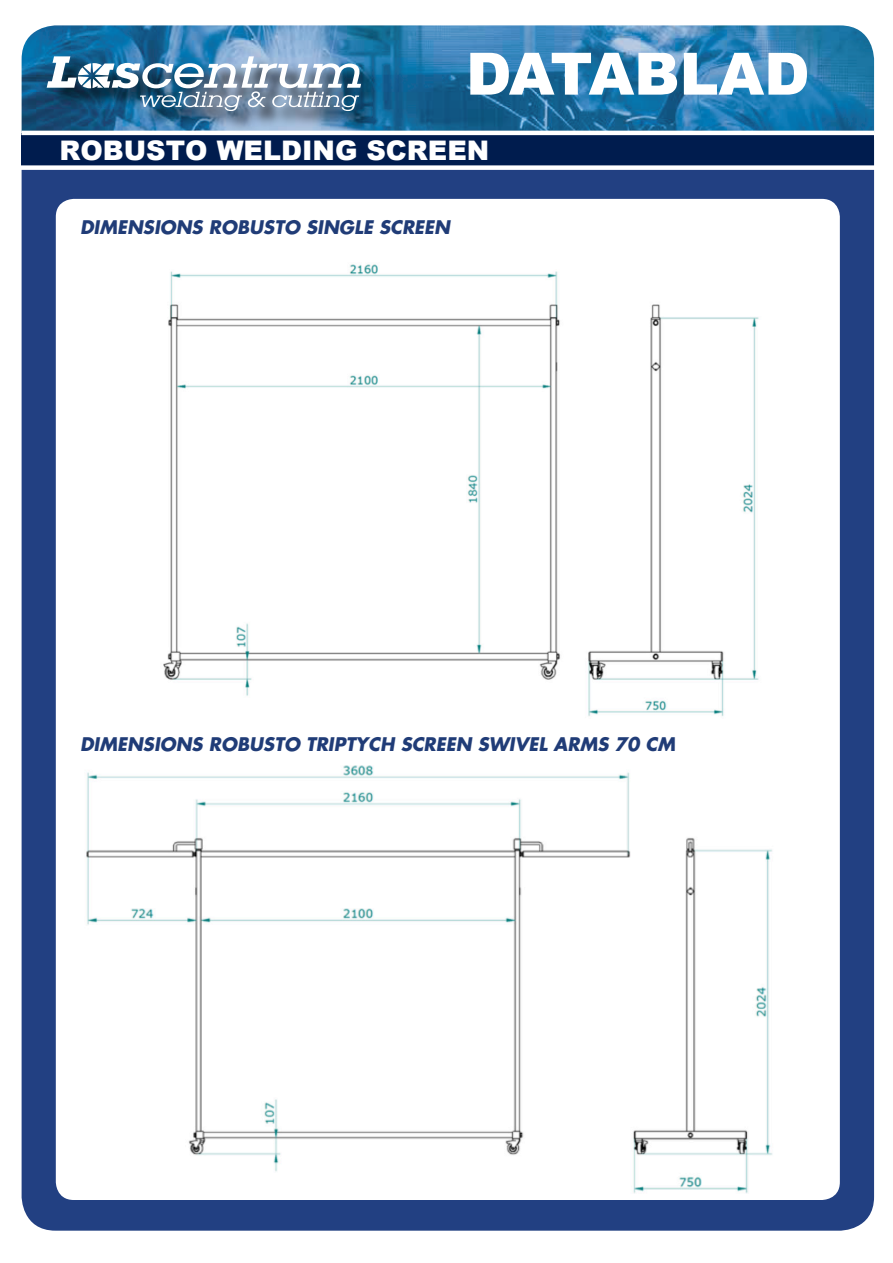
<style>
.page{position:relative;width:893px;height:1263px;background:#fff}
.page>*{position:absolute;margin:0;border:0;box-sizing:border-box;transform-origin:0 0}
.t1{font:900 58.5px "Arial";color:#fff}
.t2{font:900 27px "Arial";color:#fff}
.t3{font:italic 700 18px "Kudos S Si";color:#203c77}
</style>
<div class="page">
<div style="left:22px;top:107px;width:852px;height:1124px;background:#224082;border-radius:34px"></div>
<img style="left:22px;top:25px;width:852px;height:106px">
<div style="left:22px;top:133px;width:852px;height:35px;background:#001c4e"></div>
<div style="left:56px;top:199px;width:784px;height:1001px;background:#fff;border-radius:18px"></div>
<hr style="left:21px;top:131px;width:853px;height:4px;background:#fff">
<div style="left:19px;top:165px;width:859px;height:5px;background:#fff"></div>
<img style="left:43px;top:53px;width:342px;height:78px">
<img style="left:47px;top:56px;width:314px;height:55px">
<img style="left:163px;top:264px;width:596px;height:453px">
<img style="left:86px;top:765px;width:687px;height:429px">
<h1 class="t1" style="left:634px;top:31px;width:219px">SHEET</h1>
<h1 class="t1" style="left:466px;top:31px;width:345px">DATABLAD</h1>
<h2 class="t2" style="left:59px;top:131px;width:431px">ROBUSTO WELDING SCREEN</h2>
<p class="t3" style="left:80px;top:215px;width:371px">DIMENSIONS ROBUSTO SINGLE SCREEN</p>
<p class="t3" style="left:80px;top:731px;width:597px">DIMENSIONS ROBUSTO TRIPTYCH SCREEN SWIVEL ARMS 70 CM</p>
</div>
